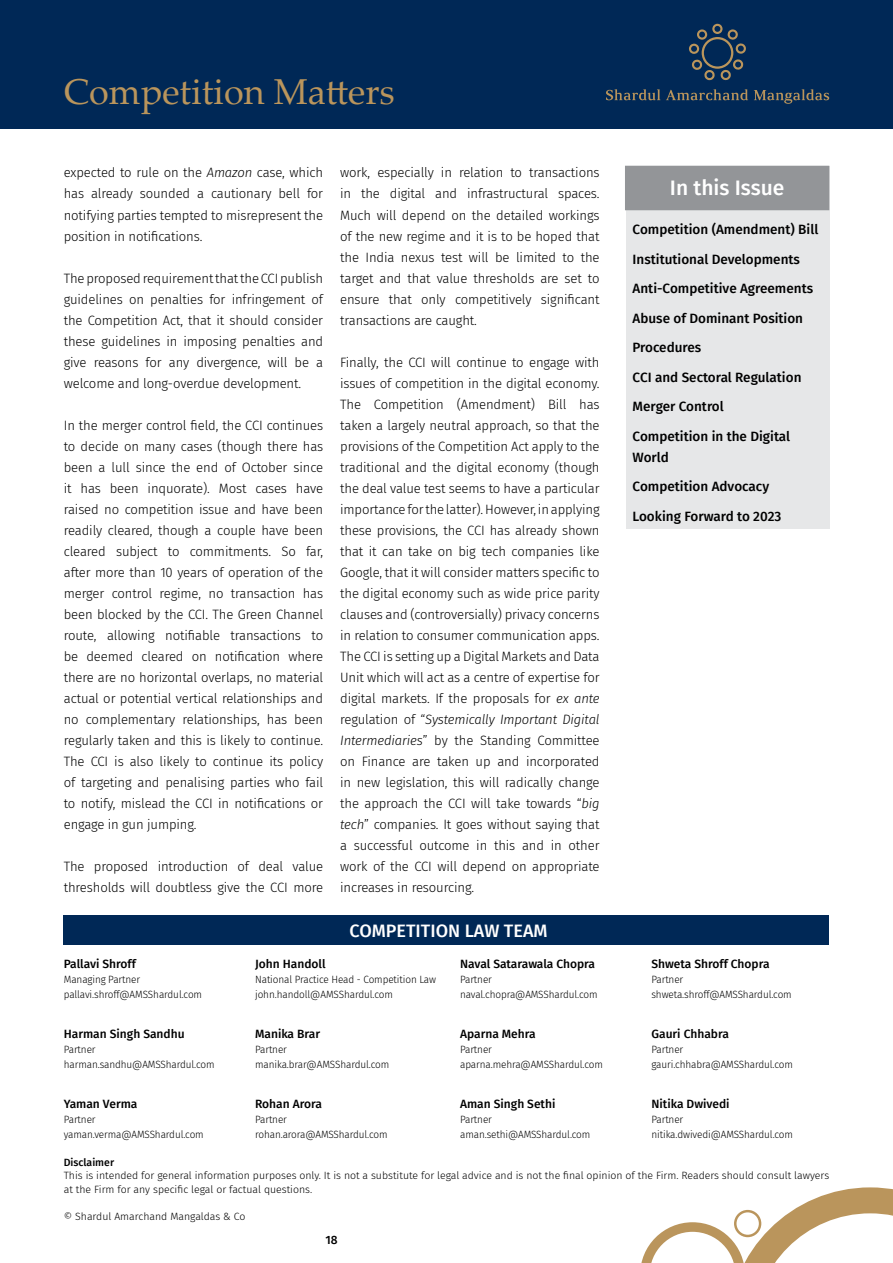
<style>
.page{position:relative;width:893px;height:1263px;background:#fff}
.page>*{position:absolute;margin:0;border:0;box-sizing:border-box;transform-origin:0 0}
.t1{font:36px "Palatino Linotype";color:#ba955c}
.t2{font:500 21px "Fira Sans";color:#fff}
.t3{font:500 18px "Fira Sans";color:#fff}
.Body_Copy{font:300 13.5px/21px "Fira Sans";letter-spacing:-.01em;color:#000;text-align:justify}
.t4{font:500 13.5px/29.5px "Fira Sans";color:#000}
.Bullet_before_text{font:500 12px "Fira Sans";color:#000}
.Bullet_before_text-2{font:300 10.5px "Fira Sans";letter-spacing:-.01em;color:#000;scale:.95 1}
.Footnote_text{font:300 10.5px/13.5px "Fira Sans";color:#000}
.Footnote_text-2{font:500 10.5px "Fira Sans";color:#000}
.s1{font-style:italic}
</style>
<div class="page">
<div style="left:626px;top:166px;width:204px;height:363px;background:#e6e7e8"></div>
<div style="left:625px;top:166px;width:204px;height:44px;background:#939598"></div>
<div style="left:64px;top:915px;width:765px;height:29px;background:#002856"></div>
<svg style="left:641px;top:1187px;width:252px;height:76px"></svg>
<div style="left:0;top:0;width:893px;height:128px;background:#002856"></div>
<svg style="left:606px;top:89px;width:54px;height:11px"></svg>
<svg style="left:666px;top:89px;width:82px;height:11px"></svg>
<svg style="left:754px;top:89px;width:75px;height:15px"></svg>
<svg style="left:689px;top:24px;width:57px;height:56px"></svg>
<p class="t1" style="left:64px;top:66px;width:333px">Competition Matters</p>
<p class="Body_Copy" style="left:64px;top:162px;width:261px">expected to rule on the <span class="s1">Amazon</span> case, which has already sounded a cautionary bell for notifying parties tempted to misrepresent the position in notifications.</p>
<p class="Body_Copy" style="left:64px;top:267px;width:261px">The proposed requirement that the CCI publish guidelines on penalties for infringement of the Competition Act, that it should consider these guidelines in imposing penalties and give reasons for any divergence, will be a welcome and long-overdue development.</p>
<p class="Body_Copy" style="left:64px;top:414px;width:261px">In the merger control field, the CCI continues to decide on many cases (though there has been a lull since the end of October since it has been inquorate). Most cases have raised no competition issue and have been readily cleared, though a couple have been cleared subject to commitments. So far, after more than 10 years of operation of the merger control regime, no transaction has been blocked by the CCI. The Green Channel route, allowing notifiable transactions to be deemed cleared on notification where there are no horizontal overlaps, no material actual or potential vertical relationships and no complementary relationships, has been regularly taken and this is likely to continue.<br>The CCI is also likely to continue its policy of targeting and penalising parties who fail to notify, mislead the CCI in notifications or engage in gun jumping.</p>
<p class="Body_Copy" style="left:64px;top:855px;width:261px">The proposed introduction of deal value thresholds will doubtless give the CCI more</p>
<p class="Body_Copy" style="left:340px;top:162px;width:261px">work, especially in relation to transactions in the digital and infrastructural spaces.<br>Much will depend on the detailed workings of the new regime and it is to be hoped that the India nexus test will be limited to the target and that value thresholds are set to ensure that only competitively significant transactions are caught.</p>
<p class="Body_Copy" style="left:340px;top:351px;width:261px">Finally, the CCI will continue to engage with issues of competition in the digital economy.<br>The Competition (Amendment) Bill has taken a largely neutral approach, so that the provisions of the Competition Act apply to the traditional and the digital economy (though the deal value test seems to have a particular importance for the latter). However, in applying these provisions, the CCI has already shown that it can take on big tech companies like Google, that it will consider matters specific to the digital economy such as wide price parity clauses and (controversially) privacy concerns in relation to consumer communication apps.<br>The CCI is setting up a Digital Markets and Data Unit which will act as a centre of expertise for digital markets. If the proposals for <span class="s1">ex ante </span>regulation of “<span class="s1">Systemically Important Digital Intermediaries</span>” by the Standing Committee on Finance are taken up and incorporated in new legislation, this will radically change the approach the CCI will take towards “<span class="s1">big tech</span>” companies. It goes without saying that a successful outcome in this and in other work of the CCI will depend on appropriate increases in resourcing.</p>
<p class="t3" style="left:350px;top:916px;width:199px">COMPETITION LAW TEAM</p>
<p class="Bullet_before_text" style="left:64px;top:954px;width:74px">Pallavi Shroff</p>
<p class="Bullet_before_text-2" style="left:64px;top:972px;width:82px">Managing Partner</p>
<p class="Bullet_before_text-2" style="left:64px;top:987px;width:147px">pallavi.shroff@AMSShardul.com</p>
<p class="Bullet_before_text" style="left:64px;top:1024px;width:122px">Harman Singh Sandhu</p>
<p class="Bullet_before_text-2" style="left:64px;top:1042px;width:35px">Partner</p>
<p class="Bullet_before_text-2" style="left:64px;top:1057px;width:160px">harman.sandhu@AMSShardul.com</p>
<p class="Bullet_before_text" style="left:64px;top:1094px;width:75px">Yaman Verma</p>
<p class="Bullet_before_text-2" style="left:64px;top:1112px;width:35px">Partner</p>
<p class="Bullet_before_text-2" style="left:64px;top:1127px;width:149px">yaman.verma@AMSShardul.com</p>
<p class="Bullet_before_text" style="left:255px;top:954px;width:72px">John Handoll</p>
<p class="Bullet_before_text-2" style="left:255px;top:972px;width:192px">National Practice Head - Competition Law</p>
<p class="Bullet_before_text-2" style="left:255px;top:987px;width:147px">john.handoll@AMSShardul.com</p>
<p class="Bullet_before_text" style="left:255px;top:1024px;width:67px">Manika Brar</p>
<p class="Bullet_before_text-2" style="left:255px;top:1042px;width:35px">Partner</p>
<p class="Bullet_before_text-2" style="left:255px;top:1057px;width:143px">manika.brar@AMSShardul.com</p>
<p class="Bullet_before_text" style="left:255px;top:1094px;width:68px">Rohan Arora</p>
<p class="Bullet_before_text-2" style="left:255px;top:1112px;width:35px">Partner</p>
<p class="Bullet_before_text-2" style="left:255px;top:1127px;width:141px">rohan.arora@AMSShardul.com</p>
<p class="Bullet_before_text" style="left:460px;top:954px;width:137px">Naval Satarawala Chopra</p>
<p class="Bullet_before_text-2" style="left:460px;top:972px;width:35px">Partner</p>
<p class="Bullet_before_text-2" style="left:460px;top:987px;width:146px">naval.chopra@AMSShardul.com</p>
<p class="Bullet_before_text" style="left:460px;top:1024px;width:77px">Aparna Mehra</p>
<p class="Bullet_before_text-2" style="left:460px;top:1042px;width:35px">Partner</p>
<p class="Bullet_before_text-2" style="left:460px;top:1057px;width:152px">aparna.mehra@AMSShardul.com</p>
<p class="Bullet_before_text" style="left:460px;top:1094px;width:97px">Aman Singh Sethi</p>
<p class="Bullet_before_text-2" style="left:460px;top:1112px;width:35px">Partner</p>
<p class="Bullet_before_text-2" style="left:460px;top:1127px;width:139px">aman.sethi@AMSShardul.com</p>
<h2 class="t2" style="left:670px;top:171px;width:116px">In this Issue</h2>
<p class="t4" style="left:633px;top:214px;width:187px">Competition (Amendment) Bill<br>Institutional Developments<br>Anti-Competitive Agreements<br>Abuse of Dominant Position<br>Procedures<br>CCI and Sectoral Regulation<br>Merger Control<br>Competition in the Digital</p>
<p class="t4" style="left:633px;top:442px;width:150px">World<br>Competition Advocacy<br>Looking Forward to 2023</p>
<p class="Bullet_before_text" style="left:651px;top:954px;width:120px">Shweta Shroff Chopra</p>
<p class="Bullet_before_text-2" style="left:651px;top:972px;width:35px">Partner</p>
<p class="Bullet_before_text-2" style="left:651px;top:987px;width:149px">shweta.shroff@AMSShardul.com</p>
<p class="Bullet_before_text" style="left:651px;top:1024px;width:79px">Gauri Chhabra</p>
<p class="Bullet_before_text-2" style="left:651px;top:1042px;width:35px">Partner</p>
<p class="Bullet_before_text-2" style="left:651px;top:1057px;width:150px">gauri.chhabra@AMSShardul.com</p>
<p class="Bullet_before_text" style="left:651px;top:1094px;width:80px">Nitika Dwivedi</p>
<p class="Bullet_before_text-2" style="left:651px;top:1112px;width:35px">Partner</p>
<p class="Bullet_before_text-2" style="left:651px;top:1127px;width:151px">nitika.dwivedi@AMSShardul.com</p>
<p class="Footnote_text-2" style="left:64px;top:1154px;width:52px">Disclaimer</p>
<p class="Footnote_text" style="left:64px;top:1169px;width:767px">This is intended for general information purposes only. It is not a substitute for legal advice and is not the final opinion of the Firm. Readers should consult lawyers at the Firm for any specific legal or factual questions.</p>
<p class="Footnote_text" style="left:64px;top:1209px;width:183px">© Shardul Amarchand Mangaldas &amp; Co</p>
<p class="Bullet_before_text" style="left:326px;top:1230px;width:14px">18</p>
</div>
